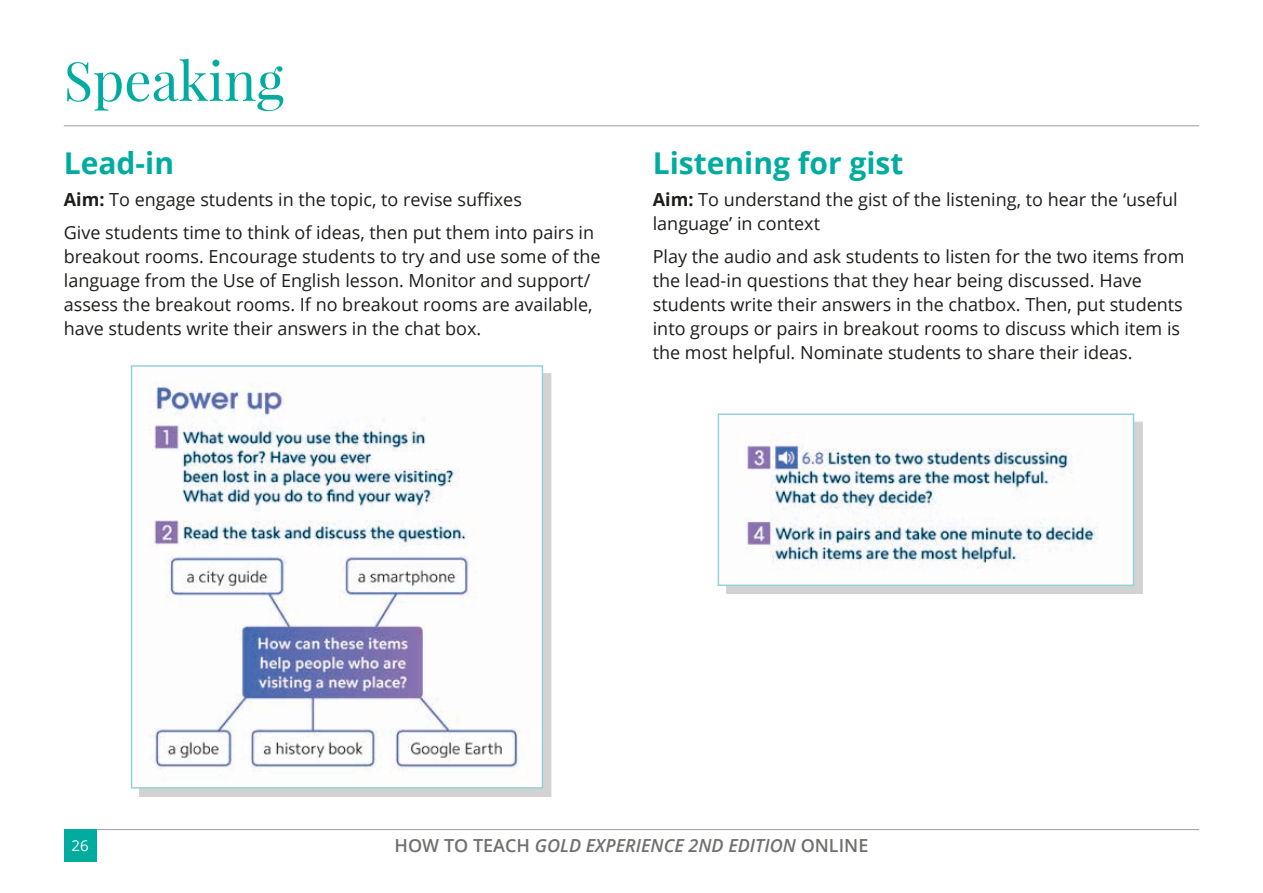
<style>
.page{position:relative;width:1263px;height:893px;background:#fff}
.page>*{position:absolute;margin:0;border:0;box-sizing:border-box;transform-origin:0 0}
.t1{font:54px "Playfair Display";color:#00aba0}
.t2{font:700 30px "Open Sans";color:#00aba0}
.t3{font:18px/24px "Open Sans";color:#1d1d1b}
.t4{font:italic 600 18px "Open Sans";color:#70706f}
.t5{font:15px "Open Sans";color:#fff}
.s1{font-weight:700}
.s2{font-style:normal}
</style>
<div class="page">
<hr style="left:64px;top:829px;width:1135px;height:1px;background:#9d9d9d">
<div style="left:139px;top:373px;width:412px;height:424px;background:#1d1d1b;opacity:.2"></div>
<img style="left:139px;top:373px;width:401px;height:413px">
<div style="left:131px;top:365px;width:412px;height:424px;border:2px solid #95d2d6"></div>
<div style="left:726px;top:421px;width:416px;height:173px;background:#d2d2d2"></div>
<img style="left:726px;top:421px;width:405px;height:162px">
<div style="left:718px;top:413px;width:416px;height:173px;border:2px solid #95d2d6"></div>
<hr style="left:64px;top:125px;width:1135px;height:1px;background:#9d9d9d">
<div style="left:64px;top:829px;width:32px;height:33px;background:#00aba0"></div>
<h1 class="t1" style="left:64px;top:47px;width:222px">Speaking</h1>
<h2 class="t2" style="left:64px;top:142px;width:112px">Lead-in</h2>
<p class="t3" style="left:64px;top:183px;width:532px;line-height:32.5px"><span class="s1">Aim:</span> To engage students in the topic, to revise suffixes<br>Give students time to think of ideas, then put them into pairs in</p>
<p class="t3" style="left:64px;top:244px;width:538px">breakout rooms. Encourage students to try and use some of the language from the Use of English lesson. Monitor and support/ assess the breakout rooms. If no breakout rooms are available, have students write their answers in the chat box.</p>
<h2 class="t2" style="left:653px;top:142px;width:252px">Listening for gist</h2>
<p class="t3" style="left:653px;top:187px;width:526px"><span class="s1">Aim:</span> To understand the gist of the listening, to hear the ‘useful language’ in context</p>
<p class="t3" style="left:653px;top:244px;width:533px">Play the audio and ask students to listen for the two items from the lead-in questions that they hear being discussed. Have students write their answers in the chatbox. Then, put students into groups or pairs in breakout rooms to discuss which item is the most helpful. Nominate students to share their ideas.</p>
<p class="t5" style="left:71px;top:835px;width:19px">26</p>
<p class="t4" style="left:395px;top:833px;width:475px"><span class="s2">HOW TO TEACH</span> GOLD EXPERIENCE 2ND EDITION <span class="s2">ONLINE</span></p>
</div>
